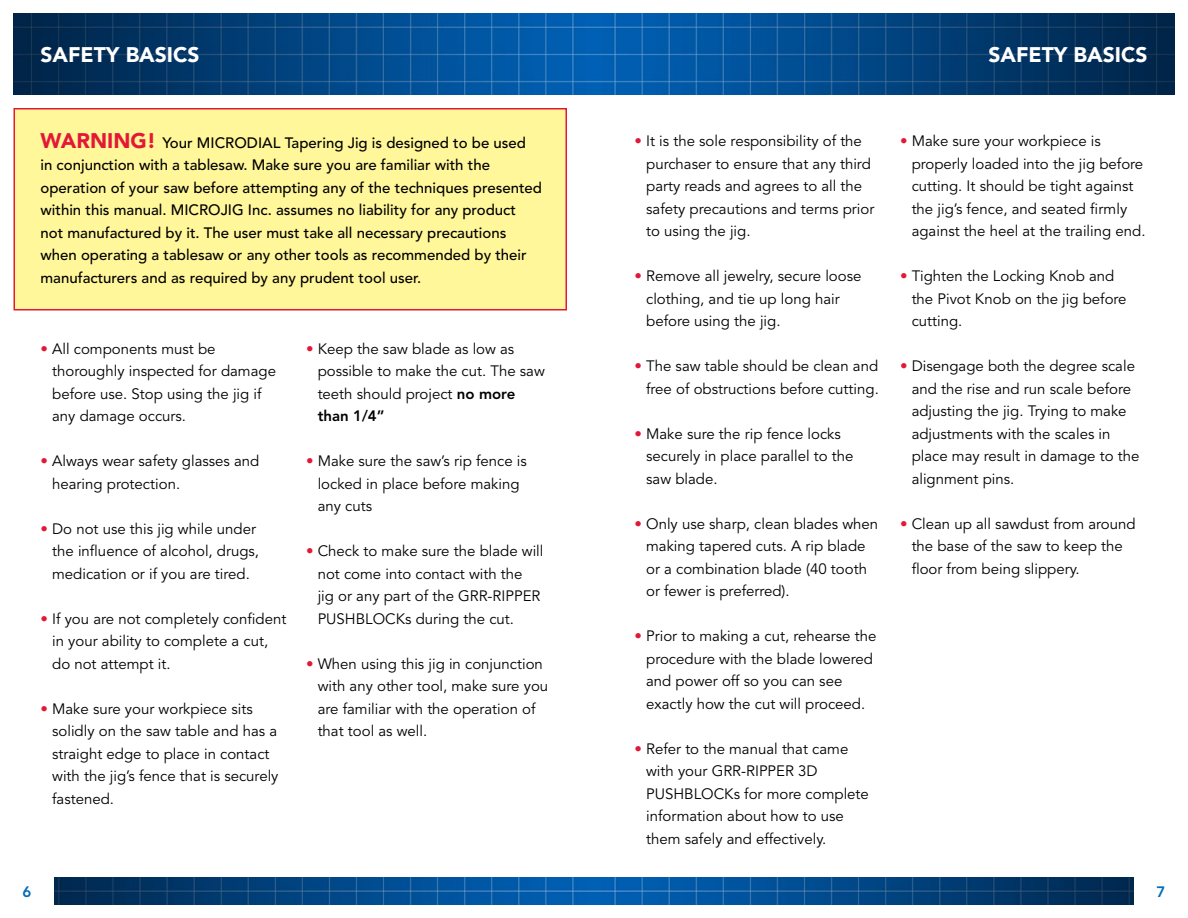
<style>
.page{position:relative;width:1188px;height:918px;background:#fff}
.page>*{position:absolute;margin:0;border:0;box-sizing:border-box;transform-origin:0 0}
.t1{font:900 21px "Avenir LT Std";color:#fff}
.t2{font:15px/22.5px "Avenir LT Std";color:#000}
.t3{font:500 15px/22.5px "Avenir LT Std";color:#000}
.t4{font:800 15px "Avenir LT Std";color:#036cb6}
.s1{font-weight:900;font-size:21px;color:#e31837}
.s2{color:#e31837}
.s3{font-weight:800}
</style>
<div class="page">
<div style="left:14px;top:108px;width:553px;height:202px;background:#fff799;border:2px solid #e31837"></div>
<img style="left:14px;top:14px;width:1160px;height:80px">
<img style="left:54px;top:878px;width:1080px;height:26px">
<h1 class="t1" style="left:40px;top:42px;width:161px">SAFETY BASICS</h1>
<p class="t3" style="left:40px;top:132px;width:503px"><span class="s1">WARNING!</span> Your MICRODIAL Tapering Jig is designed to be used<br>in conjunction with a tablesaw. Make sure you are familiar with the operation of your saw before attempting any of the techniques presented within this manual. MICROJIG Inc. assumes no liability for any product not manufactured by it. The user must take all necessary precautions when operating a tablesaw or any other tools as recommended by their manufacturers and as required by any prudent tool user.</p>
<p class="t2" style="left:52px;top:338px;width:225px;text-indent:-12px"><span class="s2">•</span> All components must be thoroughly inspected for damage before use. Stop using the jig if any damage occurs.</p>
<p class="t2" style="left:52px;top:450px;width:209px;text-indent:-12px"><span class="s2">•</span> Always wear safety glasses and hearing protection.</p>
<p class="t2" style="left:52px;top:518px;width:208px;text-indent:-12px"><span class="s2">•</span> Do not use this jig while under the influence of alcohol, drugs, medication or if you are tired.</p>
<p class="t2" style="left:52px;top:608px;width:236px;text-indent:-12px"><span class="s2">•</span> If you are not completely confident in your ability to complete a cut, do not attempt it.</p>
<p class="t2" style="left:52px;top:698px;width:228px;text-indent:-12px"><span class="s2">•</span> Make sure your workpiece sits solidly on the saw table and has a straight edge to place in contact with the jig’s fence that is securely fastened.</p>
<p class="t2" style="left:318px;top:338px;width:229px;text-indent:-12px"><span class="s2">•</span> Keep the saw blade as low as possible to make the cut. The saw teeth should project <span class="s3">no more than 1/4”</span></p>
<p class="t2" style="left:318px;top:450px;width:211px;text-indent:-12px"><span class="s2">•</span> Make sure the saw’s rip fence is locked in place before making any cuts</p>
<p class="t2" style="left:318px;top:540px;width:227px;text-indent:-12px"><span class="s2">•</span> Check to make sure the blade will not come into contact with the<br>jig or any part of the GRR-RIPPER<br>PUSHBLOCKs during the cut.</p>
<p class="t2" style="left:318px;top:653px;width:232px;text-indent:-12px"><span class="s2">•</span> When using this jig in conjunction with any other tool, make sure you are familiar with the operation of that tool as well.</p>
<p class="t4" style="left:23px;top:883px;width:10px">6</p>
<h1 class="t1" style="left:988px;top:42px;width:161px">SAFETY BASICS</h1>
<p class="t2" style="left:646px;top:130px;width:230px;text-indent:-12px"><span class="s2">•</span> It is the sole responsibility of the purchaser to ensure that any third party reads and agrees to all the safety precautions and terms prior to using the jig.</p>
<p class="t2" style="left:646px;top:265px;width:217px;text-indent:-12px"><span class="s2">•</span> Remove all jewelry, secure loose clothing, and tie up long hair before using the jig.</p>
<p class="t2" style="left:634px;top:355px;width:245px;text-align:right"><span class="s2">•</span> The saw table should be clean and free of obstructions before cutting.</p>
<p class="t2" style="left:646px;top:423px;width:209px;text-indent:-12px"><span class="s2">•</span> Make sure the rip fence locks securely in place parallel to the saw blade.</p>
<p class="t2" style="left:646px;top:513px;width:234px;text-indent:-12px"><span class="s2">•</span> Only use sharp, clean blades when making tapered cuts. A rip blade or a combination blade (40 tooth or fewer is preferred).</p>
<p class="t2" style="left:646px;top:625px;width:232px;text-indent:-12px"><span class="s2">•</span> Prior to making a cut, rehearse the procedure with the blade lowered and power off so you can see exactly how the cut will proceed.</p>
<p class="t2" style="left:646px;top:738px;width:224px;text-indent:-12px"><span class="s2">•</span> Refer to the manual that came with your GRR-RIPPER 3D<br>PUSHBLOCKs for more complete information about how to use them safely and effectively.</p>
<p class="t2" style="left:912px;top:130px;width:233px;text-indent:-12px"><span class="s2">•</span> Make sure your workpiece is properly loaded into the jig before cutting. It should be tight against the jig’s fence, and seated firmly against the heel at the trailing end.</p>
<p class="t2" style="left:912px;top:265px;width:216px;text-indent:-12px"><span class="s2">•</span> Tighten the Locking Knob and the Pivot Knob on the jig before cutting.</p>
<p class="t2" style="left:912px;top:355px;width:229px;text-indent:-12px"><span class="s2">•</span> Disengage both the degree scale and the rise and run scale before adjusting the jig. Trying to make adjustments with the scales in place may result in damage to the alignment pins.</p>
<p class="t2" style="left:912px;top:513px;width:225px;text-indent:-12px"><span class="s2">•</span> Clean up all sawdust from around the base of the saw to keep the floor from being slippery.</p>
<p class="t4" style="left:1157px;top:883px;width:10px">7</p>
</div>
